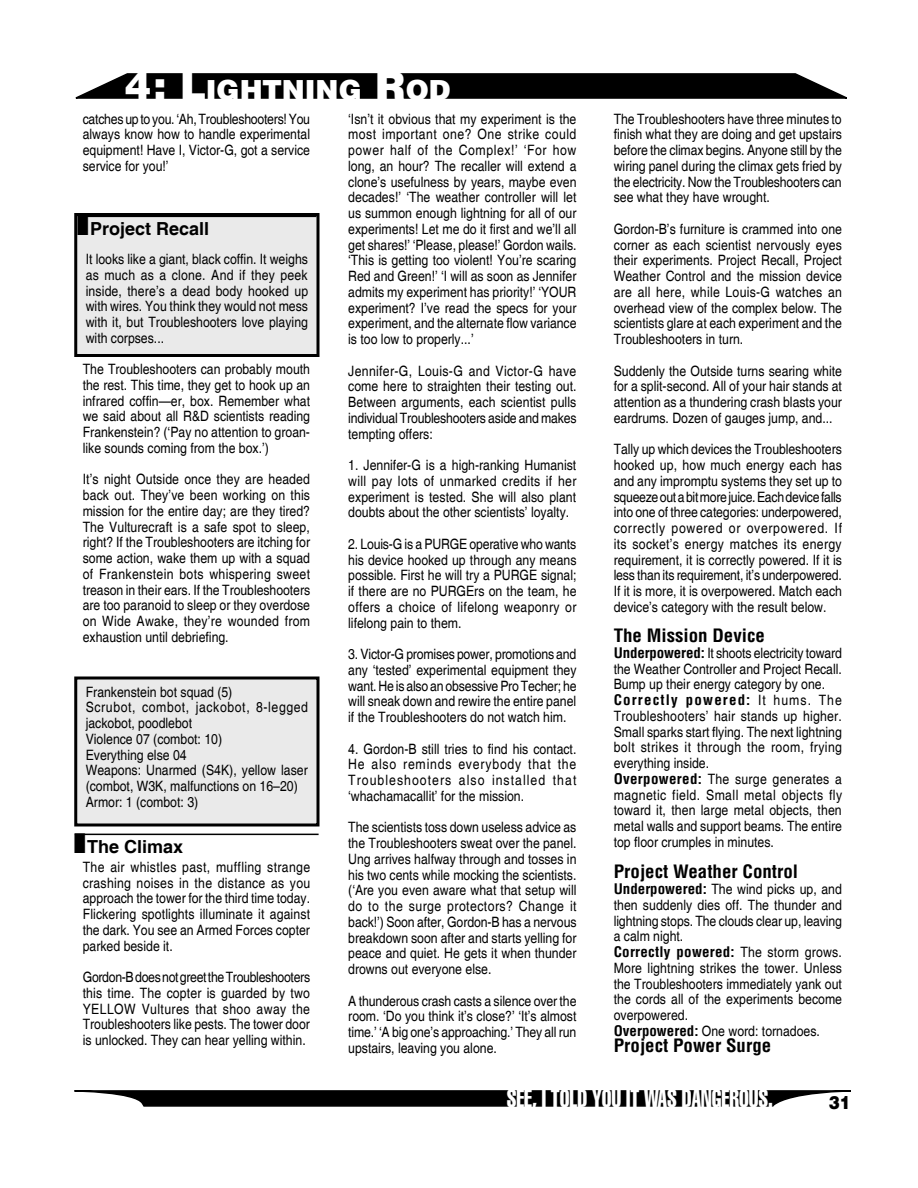
<style>
.page{position:relative;width:918px;height:1188px;background:#fff}
.page>*{position:absolute;margin:0;border:0;box-sizing:border-box;transform-origin:0 0}
.Header_text_left{font:900 27.75px "Helvetica";color:#fff}
.Footer_text_right{font:extra-condensed 24.6px "Helvetica";color:#fff;scale:.85 1}
.t1{font:900 18.15px "Helvetica";color:#000;scale:.91 1}
.Body_text{font:700 condensed 18px "Helvetica";color:#000;scale:1.05 1}
.Subhead_2{font:700 18px "Helvetica";color:#000}
.Body_text-2{font:condensed 14.25px/15.8px "Helvetica";color:#000;text-align:justify;scale:1.05 1}
.Body_text-3{font:condensed 14.25px/15.8px "Helvetica";letter-spacing:.04em;color:#000;scale:1.05 1}
.s1{font-size:39.6px}
.s2{font-weight:700}
</style>
<div class="page">
<svg style="left:74px;top:1090px;width:777px;height:17px;background:#272727"></svg>
<svg style="left:75px;top:73px;width:772px;height:26px;background:#131313"></svg>
<div style="left:76px;top:678px;width:242px;height:147px;background:#eaeaea"></div>
<div style="left:74px;top:676px;width:246px;height:150px;border:3px solid #000"></div>
<hr style="left:75px;top:834px;width:244px;height:1px;background:#000">
<div style="left:76px;top:214px;width:242px;height:142px;background:#eaeaea"></div>
<div style="left:74px;top:213px;width:246px;height:144px;border:3px solid #000"></div>
<p class="Header_text_left" style="left:125px;top:72px;width:327px"><span class="s1">4: L</span>IGHTNING <span class="s1">R</span>OD</p>
<p class="Body_text-2" style="left:83px;top:111px;width:218px">catches up to you. ‘Ah, Troubleshooters! You always know how to handle experimental equipment! Have I, Victor-G, got a service service for you!’</p>
<p class="Body_text-2" style="left:614px;top:111px;width:219px">The Troubleshooters have three minutes to finish what they are doing and get upstairs before the climax begins. Anyone still by the wiring panel during the climax gets fried by the electricity. Now the Troubleshooters can see what they have wrought.</p>
<p class="Body_text-2" style="left:614px;top:221px;width:219px">Gordon-B’s furniture is crammed into one corner as each scientist nervously eyes their experiments. Project Recall, Project Weather Control and the mission device are all here, while Louis-G watches an overhead view of the complex below. The scientists glare at each experiment and the Troubleshooters in turn.</p>
<p class="Body_text-2" style="left:614px;top:363px;width:219px">Suddenly the Outside turns searing white for a split-second. All of your hair stands at attention as a thundering crash blasts your eardrums. Dozen of gauges jump, and...</p>
<p class="Body_text-2" style="left:614px;top:442px;width:219px">Tally up which devices the Troubleshooters hooked up, how much energy each has and any impromptu systems they set up to squeeze out a bit more juice. Each device falls into one of three categories: underpowered, correctly powered or overpowered. If its socket’s energy matches its energy requirement, it is correctly powered. If it is less than its requirement, it’s underpowered.<br>If it is more, it is overpowered. Match each device’s category with the result below.</p>
<p class="Body_text" style="left:614px;top:624px;width:145px">The Mission Device</p>
<p class="Body_text-2" style="left:614px;top:645px;width:219px"><span class="s2">Underpowered:</span> It shoots electricity toward the Weather Controller and Project Recall.<br>Bump up their energy category by one.</p>
<p class="Body_text-2" style="left:614px;top:692px;width:219px"><span class="s2">Correctly powered:</span> It hums. The Troubleshooters’ hair stands up higher.<br>Small sparks start flying. The next lightning bolt strikes it through the room, frying everything inside.</p>
<p class="Body_text-2" style="left:614px;top:771px;width:219px"><span class="s2">Overpowered:</span> The surge generates a magnetic field. Small metal objects fly toward it, then large metal objects, then metal walls and support beams. The entire top floor crumples in minutes.</p>
<p class="Body_text" style="left:614px;top:860px;width:177px">Project Weather Control</p>
<p class="Body_text-2" style="left:614px;top:881px;width:219px"><span class="s2">Underpowered:</span> The wind picks up, and then suddenly dies off. The thunder and lightning stops. The clouds clear up, leaving a calm night.</p>
<p class="Body_text-2" style="left:614px;top:944px;width:219px"><span class="s2">Correctly powered:</span> The storm grows.<br>More lightning strikes the tower. Unless the Troubleshooters immediately yank out the cords all of the experiments become overpowered.</p>
<p class="Body_text-2" style="left:614px;top:1023px;width:198px"><span class="s2">Overpowered:</span> One word: tornadoes.</p>
<p class="Body_text" style="left:614px;top:1034px;width:152px">Project Power Surge</p>
<p class="Body_text-2" style="left:348px;top:111px;width:219px">‘Isn’t it obvious that my experiment is the most important one? One strike could power half of the Complex!’ ‘For how long, an hour? The recaller will extend a clone’s usefulness by years, maybe even decades!’ ‘The weather controller will let us summon enough lightning for all of our experiments! Let me do it first and we’ll all get shares!’ ‘Please, please!’ Gordon wails. ‘This is getting too violent! You’re scaring Red and Green!’ ‘I will as soon as Jennifer admits my experiment has priority!’ ‘YOUR experiment? I’ve read the specs for your experiment, and the alternate flow variance is too low to properly...’</p>
<p class="Body_text-2" style="left:348px;top:363px;width:219px">Jennifer-G, Louis-G and Victor-G have come here to straighten their testing out.<br>Between arguments, each scientist pulls individual Troubleshooters aside and makes tempting offers:</p>
<p class="Body_text-2" style="left:348px;top:457px;width:219px">1. Jennifer-G is a high-ranking Humanist will pay lots of unmarked credits if her experiment is tested. She will also plant doubts about the other scientists’ loyalty.</p>
<p class="Body_text-2" style="left:348px;top:536px;width:219px">2. Louis-G is a PURGE operative who wants his device hooked up through any means possible. First he will try a PURGE signal; if there are no PURGErs on the team, he offers a choice of lifelong weaponry or lifelong pain to them.</p>
<p class="Body_text-2" style="left:348px;top:646px;width:219px">3. Victor-G promises power, promotions and any ‘tested’ experimental equipment they want. He is also an obsessive Pro Techer; he will sneak down and rewire the entire panel if the Troubleshooters do not watch him.</p>
<p class="Body_text-2" style="left:348px;top:741px;width:219px">4. Gordon-B still tries to find his contact.<br>He also reminds everybody that the Troubleshooters also installed that ‘whachamacallit’ for the mission.</p>
<p class="Body_text-2" style="left:348px;top:820px;width:219px">The scientists toss down useless advice as the Troubleshooters sweat over the panel.<br>Ung arrives halfway through and tosses in his two cents while mocking the scientists. (‘Are you even aware what that setup will do to the surge protectors? Change it back!’) Soon after, Gordon-B has a nervous breakdown soon after and starts yelling for peace and quiet. He gets it when thunder drowns out everyone else.</p>
<p class="Body_text-2" style="left:348px;top:993px;width:219px">A thunderous crash casts a silence over the room. ‘Do you think it’s close?’ ‘It’s almost time.’ ‘A big one’s approaching.’ They all run upstairs, leaving you alone.</p>
<p class="Subhead_2" style="left:77px;top:218px;width:133px">■ Project Recall</p>
<p class="Body_text-2" style="left:86px;top:251px;width:213px">It looks like a giant, black coffin. It weighs as much as a clone. And if they peek inside, there’s a dead body hooked up with wires. You think they would not mess with it, but Troubleshooters love playing with corpses...</p>
<p class="Body_text-2" style="left:83px;top:361px;width:218px">The Troubleshooters can probably mouth the rest. This time, they get to hook up an infrared coffin—er, box. Remember what we said about all R&amp;D scientists reading Frankenstein? (‘Pay no attention to groan&shy;like sounds coming from the box.’)</p>
<p class="Body_text-2" style="left:83px;top:472px;width:218px">It’s night Outside once they are headed back out. They’ve been working on this mission for the entire day; are they tired?<br>The Vulturecraft is a safe spot to sleep, right? If the Troubleshooters are itching for some action, wake them up with a squad of Frankenstein bots whispering sweet treason in their ears. If the Troubleshooters are too paranoid to sleep or they overdose on Wide Awake, they’re wounded from exhaustion until debriefing.</p>
<p class="Body_text-2" style="left:86px;top:684px;width:141px">Frankenstein bot squad (5)</p>
<p class="Body_text-3" style="left:86px;top:700px;width:213px">Scrubot, combot, jackobot, 8-legged jackobot, poodlebot</p>
<p class="Body_text-2" style="left:86px;top:731px;width:131px">Violence 07 (combot: 10)</p>
<p class="Body_text-2" style="left:86px;top:747px;width:98px">Everything else 04</p>
<p class="Body_text-2" style="left:86px;top:763px;width:213px">Weapons: Unarmed (S4K), yellow laser (combot, W3K, malfunctions on 16–20)</p>
<p class="Body_text-2" style="left:86px;top:794px;width:109px">Armor: 1 (combot: 3)</p>
<p class="Subhead_2" style="left:74px;top:836px;width:110px">■ The Climax</p>
<p class="Body_text-2" style="left:83px;top:859px;width:218px">The air whistles past, muffling strange crashing noises in the distance as you approach the tower for the third time today.<br>Flickering spotlights illuminate it against the dark. You see an Armed Forces copter parked beside it.</p>
<p class="Body_text-2" style="left:83px;top:969px;width:218px">Gordon-B does not greet the Troubleshooters this time. The copter is guarded by two YELLOW Vultures that shoo away the Troubleshooters like pests. The tower door is unlocked. They can hear yelling within.</p>
<p class="Footer_text_right" style="left:507px;top:1083px;width:315px">SEE, I TOLD YOU IT WAS DANGEROUS.</p>
<p class="t1" style="left:829px;top:1091px;width:26px">31</p>
</div>
